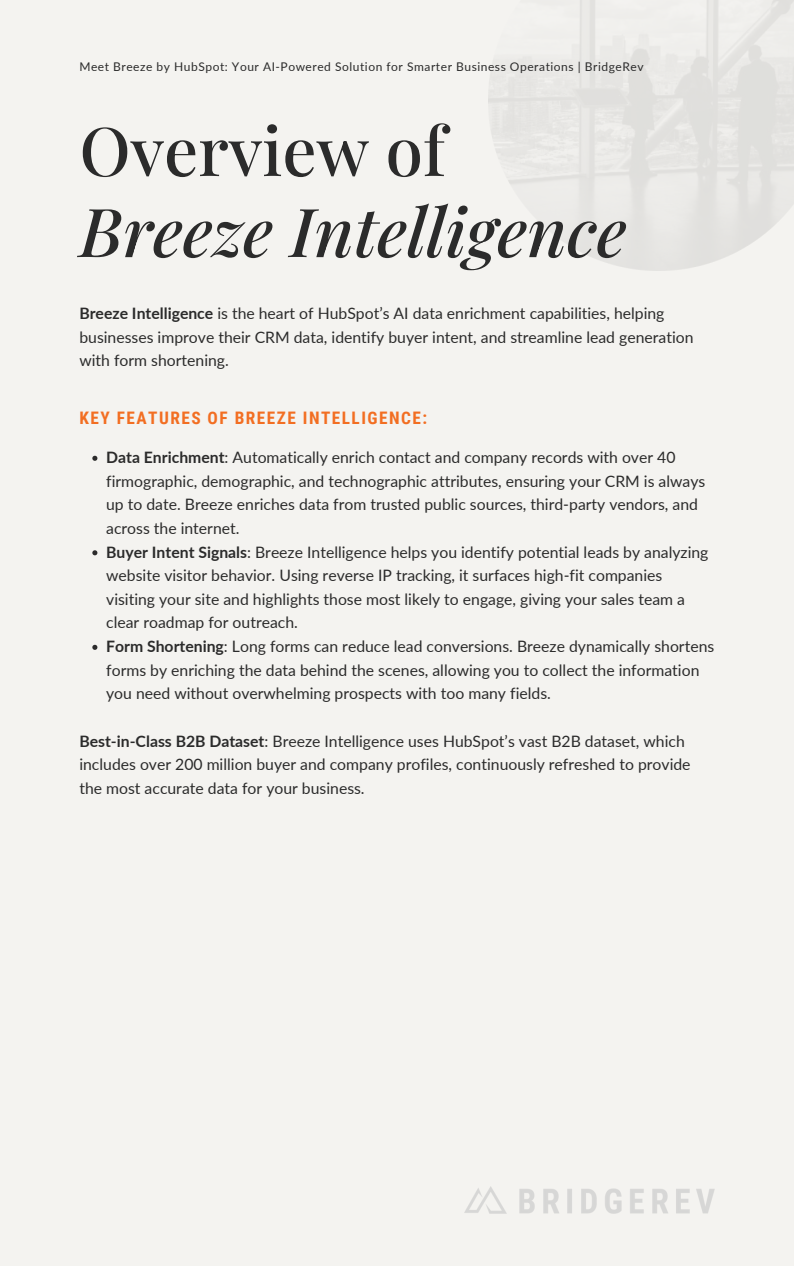
<style>
.page{position:relative;width:794px;height:1266px;background:#fff}
.page>*{position:absolute;margin:0;border:0;box-sizing:border-box;transform-origin:0 0}
.t1{font:italic 500 67.5px/81px "Playfair Display";color:#2b2b2b}
.t2{font:700 17.25px "Roboto Condensed";letter-spacing:.085em;color:#f26e22}
.t3{font:15.75px/23.6px "Lato";color:#2b2b2b}
.t4{font:12px "Lato";letter-spacing:.045em;color:#2b2b2b}
.s1{font-style:normal}
.s2{font-weight:700}
</style>
<div class="page">
<div style="left:0;top:0;width:793px;height:1266px;background:#f4f3f0"></div>
<svg style="left:92px;top:456px;width:5px;height:5px"></svg>
<svg style="left:92px;top:550px;width:5px;height:5px"></svg>
<svg style="left:92px;top:645px;width:5px;height:5px"></svg>
<img style="left:464px;top:1186px;width:250px;height:27px">
<h1 class="t4" style="left:79px;top:59px;width:565px">Meet Breeze by HubSpot: Your AI-Powered Solution for Smarter Business Operations | BridgeRev</h1>
<p class="t1" style="left:79px;top:108px;width:548px"><span class="s1">Overview of<br></span>Breeze Intelligence</p>
<p class="t3" style="left:79px;top:301px;width:615px"><span class="s2">Breeze Intelligence</span> is the heart of HubSpot’s AI data enrichment capabilities, helping businesses improve their CRM data, identify buyer intent, and streamline lead generation with form shortening.</p>
<p class="t2" style="left:79px;top:408px;width:349px">KEY FEATURES OF BREEZE INTELLIGENCE:</p>
<p class="t3" style="left:106px;top:445px;width:600px"><span class="s2">Data Enrichment</span>: Automatically enrich contact and company records with over 40 firmographic, demographic, and technographic attributes, ensuring your CRM is always up to date. Breeze enriches data from trusted public sources, third-party vendors, and across the internet.</p>
<h2 class="t3" style="left:106px;top:540px;width:603px"><span class="s2">Buyer Intent Signals</span>: Breeze Intelligence helps you identify potential leads by analyzing website visitor behavior. Using reverse IP tracking, it surfaces high-fit companies visiting your site and highlights those most likely to engage, giving your sales team a clear roadmap for outreach.</h2>
<p class="t3" style="left:106px;top:634px;width:609px"><span class="s2">Form Shortening</span>: Long forms can reduce lead conversions. Breeze dynamically shortens forms by enriching the data behind the scenes, allowing you to collect the information you need without overwhelming prospects with too many fields.</p>
<p class="t3" style="left:79px;top:729px;width:612px"><span class="s2">Best-in-Class B2B Dataset</span>: Breeze Intelligence uses HubSpot’s vast B2B dataset, which includes over 200 million buyer and company profiles, continuously refreshed to provide the most accurate data for your business.</p>
</div>
